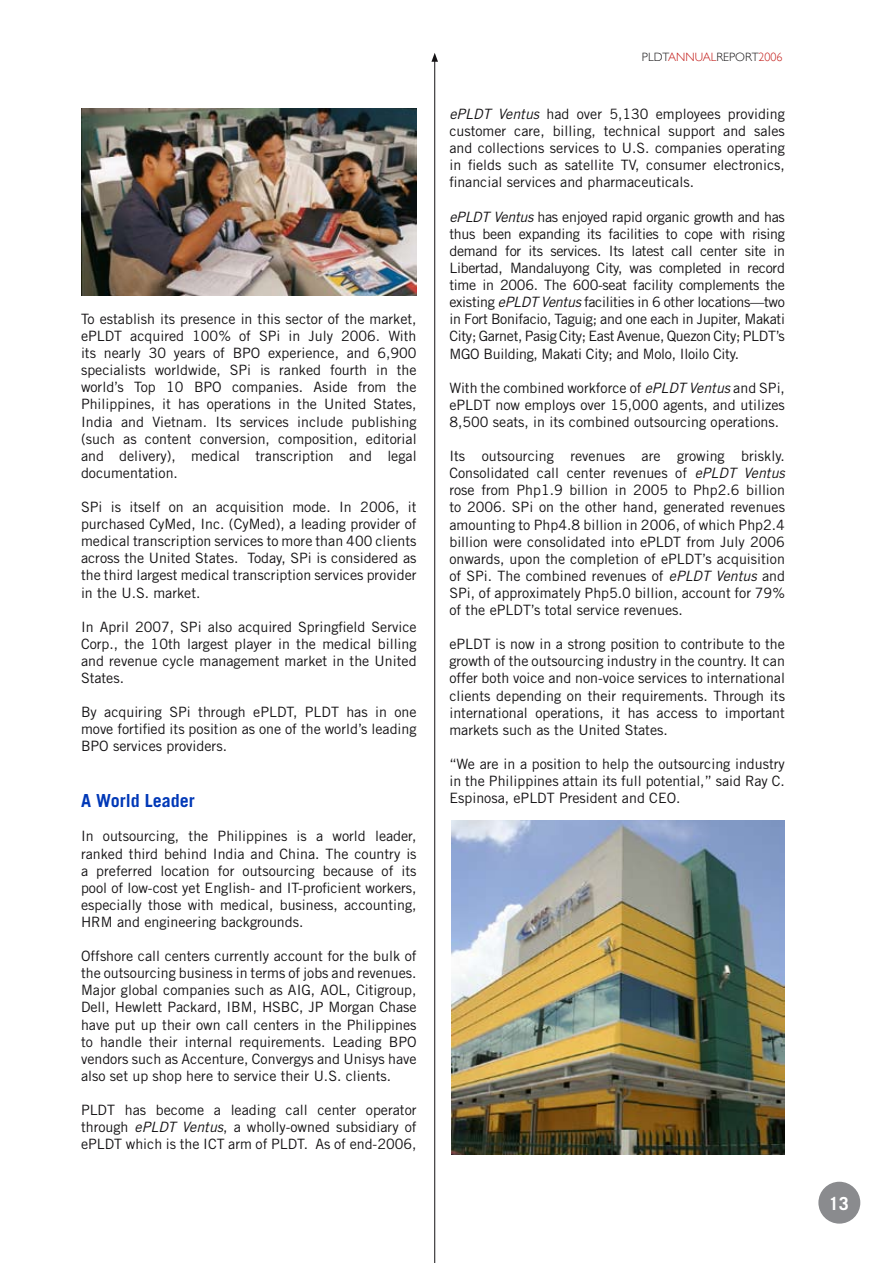
<style>
.page{position:relative;width:893px;height:1263px;background:#fff}
.page>*{position:absolute;margin:0;border:0;box-sizing:border-box;transform-origin:0 0}
.t1{font:700 18px "Trade Gothic";color:#0038b7}
.t2{font:700 18px "Trade Gothic";color:#fff}
.t3{font:14.25px/17.1px "Trade Gothic";color:#141214;text-align:justify}
.t4{font:300 12px "Gill Sans";color:#141214}
.s1{font-style:italic}
.s2{color:#c11714}
</style>
<div class="page">
<img style="left:452px;top:820px;width:333px;height:335px">
<hr style="left:434px;top:59px;width:1px;height:1204px;background:#141214">
<svg style="left:431px;top:53px;width:7px;height:9px"></svg>
<img style="left:82px;top:108px;width:335px;height:188px">
<div style="left:819px;top:1182px;width:40px;height:41px;background:#8a8b8e;border-radius:50%"></div>
<div style="left:818px;top:1182px;width:42px;height:41px;border:2px solid #8a8b8e;border-radius:50%"></div>
<p class="t3" style="left:81px;top:310px;width:337px">To establish its presence in this sector of the market, ePLDT acquired 100% of SPi in July 2006. With its nearly 30 years of BPO experience, and 6,900 specialists worldwide, SPi is ranked fourth in the world’s Top 10 BPO companies. Aside from the Philippines, it has operations in the United States, India and Vietnam. Its services include publishing (such as content conversion, composition, editorial and delivery), medical transcription and legal documentation.</p>
<p class="t3" style="left:81px;top:498px;width:337px">SPi is itself on an acquisition mode. In 2006, it purchased CyMed, Inc. (CyMed), a leading provider of medical transcription services to more than 400 clients across the United States. Today, SPi is considered as the third largest medical transcription services provider in the U.S. market.</p>
<p class="t3" style="left:81px;top:618px;width:337px">In April 2007, SPi also acquired Springfield Service Corp., the 10th largest player in the medical billing and revenue cycle management market in the United States.</p>
<p class="t3" style="left:81px;top:703px;width:337px">By acquiring SPi through ePLDT, PLDT has in one move fortified its position as one of the world’s leading BPO services providers.</p>
<p class="t1" style="left:81px;top:790px;width:115px">A World Leader</p>
<p class="t3" style="left:81px;top:828px;width:337px">In outsourcing, the Philippines is a world leader, ranked third behind India and China. The country is a preferred location for outsourcing because of its pool of low-cost yet English- and IT-proficient workers, especially those with medical, business, accounting, HRM and engineering backgrounds.</p>
<p class="t3" style="left:81px;top:947px;width:337px">Offshore call centers currently account for the bulk of the outsourcing business in terms of jobs and revenues.<br>Major global companies such as AIG, AOL, Citigroup, Dell, Hewlett Packard, IBM, HSBC, JP Morgan Chase have put up their own call centers in the Philippines to handle their internal requirements. Leading BPO vendors such as Accenture, Convergys and Unisys have also set up shop here to service their U.S. clients.</p>
<p class="t3" style="left:81px;top:1101px;width:337px">PLDT has become a leading call center operator through <span class="s1">ePLDT Ventus</span>, a wholly-owned subsidiary of ePLDT which is the ICT arm of PLDT. As of end-2006,</p>
<p class="t4" style="left:642px;top:50px;width:142px">PLDT<span class="s2">ANNUAL</span>REPORT<span class="s2">2006</span></p>
<p class="t3" style="left:449px;top:105px;width:337px"><span class="s1">ePLDT Ventus</span> had over 5,130 employees providing customer care, billing, technical support and sales and collections services to U.S. companies operating in fields such as satellite TV, consumer electronics, financial services and pharmaceuticals.</p>
<p class="t3" style="left:449px;top:208px;width:337px"><span class="s1">ePLDT Ventus</span> has enjoyed rapid organic growth and has thus been expanding its facilities to cope with rising demand for its services. Its latest call center site in Libertad, Mandaluyong City, was completed in record time in 2006. The 600-seat facility complements the existing <span class="s1">ePLDT Ventus</span> facilities in 6 other locations—two in Fort Bonifacio, Taguig; and one each in Jupiter, Makati City; Garnet, Pasig City; East Avenue, Quezon City; PLDT’s MGO Building, Makati City; and Molo, Iloilo City.</p>
<p class="t3" style="left:449px;top:379px;width:337px">With the combined workforce of <span class="s1">ePLDT Ventus</span> and SPi, ePLDT now employs over 15,000 agents, and utilizes 8,500 seats, in its combined outsourcing operations.</p>
<p class="t3" style="left:449px;top:447px;width:337px">Its outsourcing revenues are growing briskly.<br>Consolidated call center revenues of <span class="s1">ePLDT Ventus </span>rose from Php1.9 billion in 2005 to Php2.6 billion to 2006. SPi on the other hand, generated revenues amounting to Php4.8 billion in 2006, of which Php2.4 billion were consolidated into ePLDT from July 2006 onwards, upon the completion of ePLDT’s acquisition of SPi. The combined revenues of <span class="s1">ePLDT Ventus</span> and SPi, of approximately Php5.0 billion, account for 79% of the ePLDT’s total service revenues.</p>
<p class="t3" style="left:449px;top:635px;width:337px">ePLDT is now in a strong position to contribute to the growth of the outsourcing industry in the country. It can offer both voice and non-voice services to international clients depending on their requirements. Through its international operations, it has access to important markets such as the United States.</p>
<p class="t3" style="left:449px;top:755px;width:337px">“We are in a position to help the outsourcing industry in the Philippines attain its full potential,” said Ray C.<br>Espinosa, ePLDT President and CEO.</p>
<p class="t2" style="left:829px;top:1192px;width:22px">13</p>
</div>
